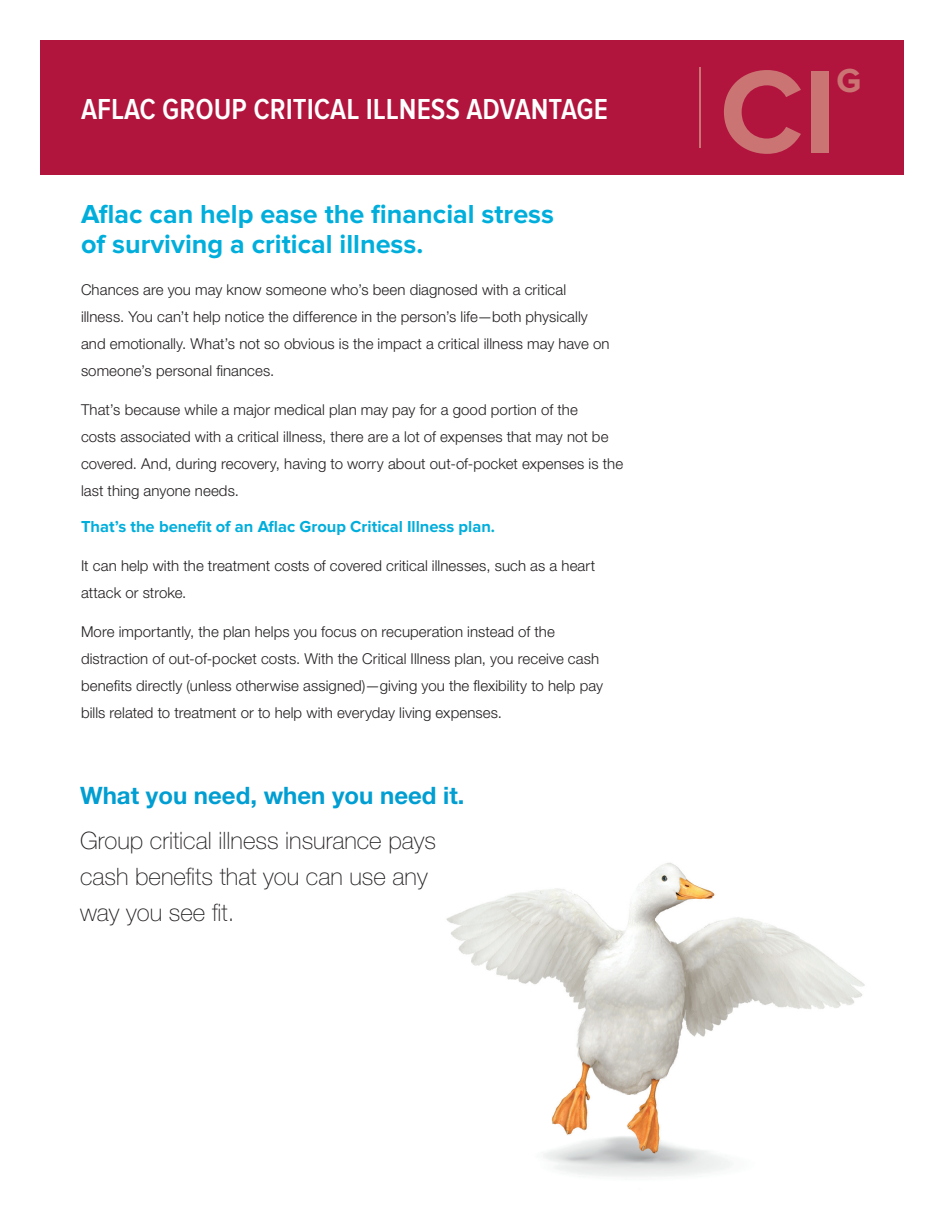
<style>
.page{position:relative;width:945px;height:1215px;background:#fff}
.page>*{position:absolute;margin:0;border:0;box-sizing:border-box;transform-origin:0 0}
.t1{font:700 121.5px "Proxima Nova";color:#cb7474}
.t2{font:700 34.5px "Proxima Nova";color:#cb7474}
.t3{font:600 30px "Proxima Nova Cond";color:#fff}
.t4{font:700 27px/30px "Proxima Nova";color:#00aedc}
.t5{font:100 24px/36px "Helvetica Neue CELT";color:#231f20}
.t6{font:700 24px "Helvetica Neue CELT";color:#009ed2}
.t7{font:700 16.5px "Proxima Nova";color:#00aedc}
.t8{font:300 15px/27px "Helvetica Neue CELT";letter-spacing:.005em;color:#231f20}
.s1{color:#00b0d5}
</style>
<div class="page">
<div style="left:40px;top:40px;width:864px;height:136px;background:#b1153d"></div>
<hr style="left:700px;top:68px;width:1px;height:80px;background:#cb7474">
<img style="left:446px;top:863px;width:419px;height:314px">
<h3 class="t3" style="left:81px;top:93px;width:528px">AFLAC GROUP CRITICAL ILLNESS ADVANTAGE</h3>
<h3 class="t4" style="left:81px;top:200px;width:475px">Aflac can help ease the financial stress of surviving a critical illness.</h3>
<p class="t8" style="left:81px;top:277px;width:530px">Chances are you may know someone who’s been diagnosed with a critical illness. You can’t help notice the difference in the person’s life—both physically and emotionally. What’s not so obvious is the impact a critical illness may have on someone’s personal finances.</p>
<p class="t8" style="left:81px;top:397px;width:544px">That’s because while a major medical plan may pay for a good portion of the<br>costs associated with a critical illness, there are a lot of expenses that may not be covered. And, during recovery, having to worry about out-of-pocket expenses is the last thing anyone needs.</p>
<p class="t7" style="left:81px;top:517px;width:416px">That’s the benefit of an Aflac Group Critical Illness plan<span class="s1">.</span></p>
<p class="t8" style="left:81px;top:553px;width:516px">It can help with the treatment costs of covered critical illnesses, such as a heart attack or stroke.</p>
<p class="t8" style="left:81px;top:619px;width:524px">More importantly, the plan helps you focus on recuperation instead of the distraction of out-of-pocket costs. With the Critical Illness plan, you receive cash benefits directly (unless otherwise assigned)—giving you the flexibility to help pay bills related to treatment or to help with everyday living expenses.</p>
<h3 class="t6" style="left:80px;top:781px;width:386px">What you need, when you need it.</h3>
<h3 class="t5" style="left:80px;top:823px;width:357px">Group critical illness insurance pays cash benefits that you can use any way you see fit.</h3>
<h1 class="t1" style="left:720px;top:42px;width:118px">CI</h1>
<h2 class="t2" style="left:837px;top:61px;width:26px">G</h2>
</div>
